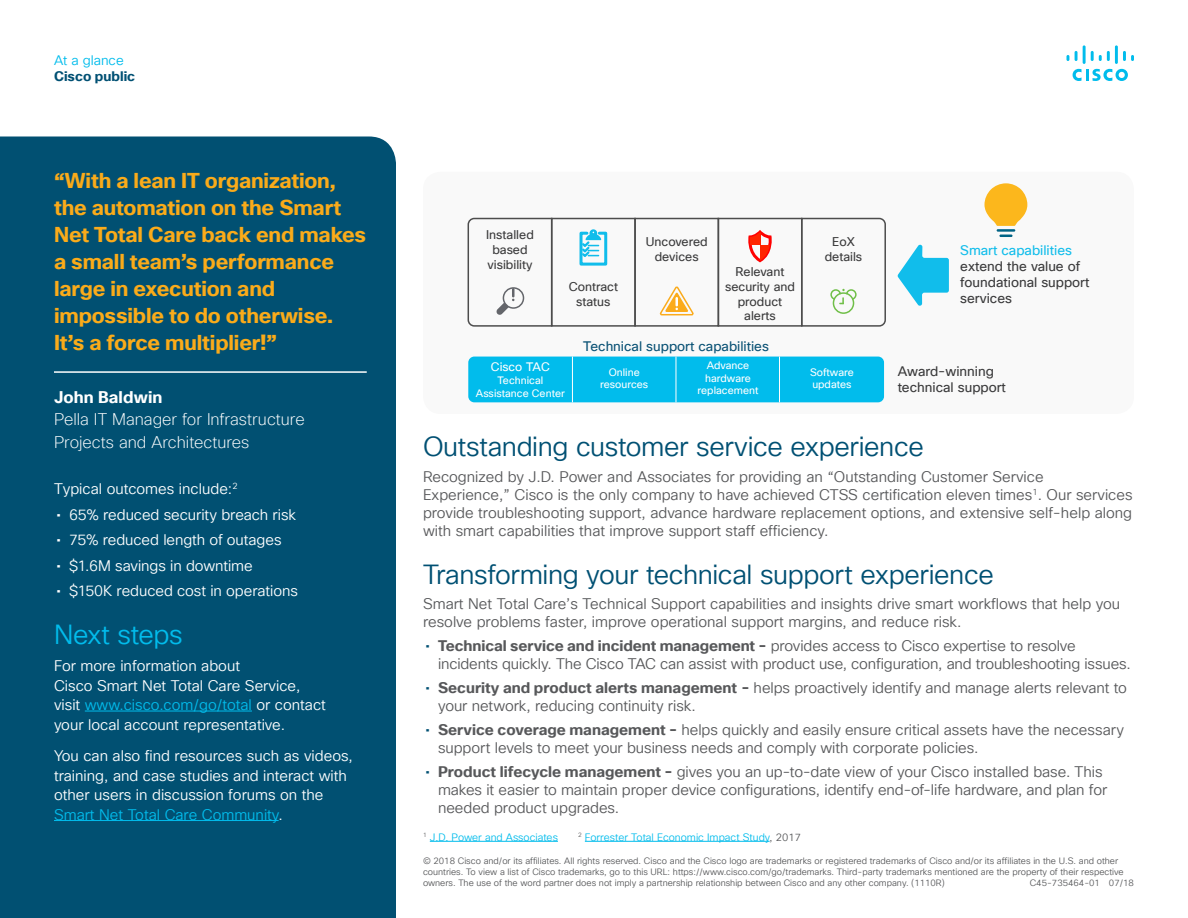
<style>
.page{position:relative;width:1188px;height:918px;background:#fff}
.page>*{position:absolute;margin:0;border:0;box-sizing:border-box;transform-origin:0 0}
.Subhead2_Indigo{font:27px "Cisco Sans TT Light";letter-spacing:-.015em;color:#005073}
.Subhead2_Blue{font:27px "Cisco Sans TT Light";letter-spacing:-.015em;color:#01bcec}
.Pull_Quote_Body{font:700 21px/27px "Cisco Sans TT";letter-spacing:-.01em;color:#faab1a}
.Pull_Quote_Author_Ti{font:200 16.5px/22.5px "Cisco Sans TT";color:#fff}
.Pull_Quote_Author_Na{font:700 16.5px "Cisco Sans TT";letter-spacing:.01em;color:#fff}
.Body{font:15px/18px "Cisco Sans TT Light";color:#57585a}
.Body_White{font:15px/19.5px "Cisco Sans TT Light";color:#fff}
.t1{font:13.5px/16.2px "Cisco Sans TT";color:#3a3a3b}
.t2{font:13.5px "Cisco Sans TT";color:#0a5275}
.t3{font:700 13.5px "Cisco Sans TT";color:#005073}
.t4{font:13.5px "Cisco Sans TT Light";color:#01bcec}
.t5{font:12.3px/14.9px "Cisco Sans TT";color:#3a3a3b;text-align:center}
.t6{font:12px "Cisco Sans TT";color:#fff}
.t7{font:10.5px/12.6px "Cisco Sans TT";color:#fff;text-align:center}
.t8{font:10.5px "Cisco Sans TT Light";color:#01bcec}
.t9{font:9px/11.2px "Cisco Sans TT Light";color:#57585a}
.s1{font-family:"Cisco Sans TT"}
.s2{color:#01bcec}
.s3{color:#11bdeb}
.s4{font-family:"Cisco Sans TT";color:#005073}
.s5{font-family:"Cisco Sans TT";font-weight:700}
.s6{color:#57585a}
</style>
<div class="page">
<svg style="left:1073px;top:69px;width:55px;height:12px"></svg>
<svg style="left:1067px;top:55px;width:2px;height:6px"></svg>
<svg style="left:1075px;top:51px;width:3px;height:10px"></svg>
<hr style="left:1083px;top:45px;width:3px;height:19px;background:#01bcec">
<svg style="left:1091px;top:51px;width:19px;height:10px"></svg>
<hr style="left:1115px;top:45px;width:3px;height:19px;background:#01bcec">
<svg style="left:1123px;top:51px;width:11px;height:10px"></svg>
<div style="left:423px;top:172px;width:711px;height:242px;background:#f9f9f9;border-radius:18px"></div>
<svg style="left:984px;top:183px;width:43px;height:43px"></svg>
<hr style="left:997px;top:229px;width:18px;height:3px;background:#006385">
<svg style="left:999px;top:235px;width:14px;height:2px"></svg>
<svg style="left:468px;top:217px;width:85px;height:110px"></svg>
<svg style="left:579px;top:229px;width:29px;height:37px"></svg>
<div style="left:551px;top:218px;width:85px;height:109px;border:2px solid #4d4d4d"></div>
<svg style="left:659px;top:286px;width:35px;height:30px"></svg>
<div style="left:634px;top:218px;width:85px;height:109px;border:2px solid #4d4d4d"></div>
<svg style="left:748px;top:232px;width:24px;height:31px"></svg>
<svg style="left:748px;top:232px;width:12px;height:13px"></svg>
<svg style="left:760px;top:245px;width:12px;height:16px"></svg>
<div style="left:718px;top:218px;width:84px;height:109px;border:2px solid #4d4d4d"></div>
<svg style="left:800px;top:217px;width:86px;height:110px"></svg>
<div style="left:468px;top:357px;width:416px;height:45px;background:#01bcec"></div>
<hr style="left:572px;top:357px;width:1px;height:45px;background:#fff">
<hr style="left:676px;top:357px;width:1px;height:45px;background:#fff">
<hr style="left:779px;top:357px;width:1px;height:45px;background:#fff">
<svg style="left:898px;top:244px;width:51px;height:62px"></svg>
<div style="left:0;top:136px;width:396px;height:782px;background:#015072"></div>
<hr style="left:54px;top:371px;width:313px;height:2px;background:#fff">
<hr style="left:85px;top:711px;width:167px;height:1px;background:#01bcec">
<hr style="left:54px;top:820px;width:225px;height:1px;background:#01bcec">
<hr style="left:430px;top:841px;width:128px;height:1px;background:#01bcec">
<hr style="left:585px;top:841px;width:185px;height:1px;background:#01bcec">
<p class="t4" style="left:54px;top:51px;width:71px">At a glance</p>
<p class="t3" style="left:54px;top:67px;width:83px">Cisco public</p>
<p class="Pull_Quote_Body" style="left:54px;top:168px;width:314px">“With a lean IT organization, the automation on the Smart<br>Net Total Care back end makes a small team’s performance large in execution and impossible to do otherwise.<br>It’s a force multiplier!”</p>
<p class="Pull_Quote_Author_Na" style="left:54px;top:386px;width:110px">John Baldwin</p>
<p class="Pull_Quote_Author_Ti" style="left:54px;top:409px;width:252px">Pella IT Manager for Infrastructure<br>Projects and Architectures</p>
<p class="Body_White" style="left:54px;top:480px;width:185px">Typical outcomes include:<sup>2</sup></p>
<p class="Body_White" style="left:56px;top:505px;width:241px"><span class="s1">•</span> 65% reduced security breach risk</p>
<p class="Body_White" style="left:56px;top:531px;width:227px"><span class="s1">•</span> 75% reduced length of outages</p>
<p class="Body_White" style="left:56px;top:556px;width:198px"><span class="s1">•</span> $1.6M savings in downtime</p>
<p class="Body_White" style="left:56px;top:582px;width:243px"><span class="s1">•</span> $150K reduced cost in operations</p>
<p class="Subhead2_Blue" style="left:54px;top:617px;width:130px">Next steps</p>
<p class="Body_White" style="left:54px;top:657px;width:273px">For more information about<br>Cisco Smart Net Total Care Service, visit <span class="s2">www.cisco.com/go/total</span> or contact your local account representative.</p>
<p class="Body_White" style="left:54px;top:747px;width:300px">You can also find resources such as videos, training, and case studies and interact with other users in discussion forums on the <span class="s2">Smart Net Total Care Community</span>.</p>
<p class="t5" style="left:486px;top:228px;width:49px">Installed based visibility</p>
<p class="t5" style="left:569px;top:280px;width:51px">Contract status</p>
<p class="t5" style="left:646px;top:235px;width:63px">Uncovered devices</p>
<p class="t5" style="left:725px;top:265px;width:71px">Relevant security and product alerts</p>
<p class="t2" style="left:583px;top:338px;width:187px">Technical support capabilities</p>
<p class="t5" style="left:825px;top:235px;width:39px">EoX details</p>
<p class="t1" style="left:960px;top:242px;width:131px"><span class="s3">Smart capabilities </span>extend the value of foundational support services</p>
<p class="t6" style="left:491px;top:359px;width:60px">Cisco TAC</p>
<p class="t7" style="left:476px;top:374px;width:90px">Technical<br>Assistance Center</p>
<p class="t7" style="left:600px;top:366px;width:50px">Online resources</p>
<p class="t7" style="left:698px;top:360px;width:62px">Advance hardware replacement</p>
<p class="t7" style="left:810px;top:366px;width:45px;text-align:left">Software updates</p>
<p class="Subhead2_Indigo" style="left:423px;top:429px;width:502px">Outstanding customer service experience</p>
<p class="Body" style="left:423px;top:468px;width:711px">Recognized by J.D. Power and Associates for providing an “Outstanding Customer Service Experience,” Cisco is the only company to have achieved CTSS certification eleven times<sup>1</sup>. Our services provide troubleshooting support, advance hardware replacement options, and extensive self-help along with smart capabilities that improve support staff efficiency.</p>
<p class="Subhead2_Indigo" style="left:423px;top:556px;width:572px">Transforming your technical support experience</p>
<p class="Body" style="left:423px;top:595px;width:699px">Smart Net Total Care’s Technical Support capabilities and insights drive smart workflows that help you resolve problems faster, improve operational support margins, and reduce risk.</p>
<p class="Body" style="left:438px;top:637px;width:694px;text-indent:-13px"><span class="s4">•</span> <span class="s5">Technical service and incident management -</span> provides access to Cisco expertise to resolve incidents quickly. The Cisco TAC can assist with product use, configuration, and troubleshooting issues.</p>
<p class="Body" style="left:438px;top:679px;width:690px;text-indent:-13px"><span class="s4">•</span> <span class="s5">Security and product alerts management -</span> helps proactively identify and manage alerts relevant to your network, reducing continuity risk.</p>
<p class="Body" style="left:438px;top:721px;width:688px;text-indent:-13px"><span class="s4">•</span> <span class="s5">Service coverage management -</span> helps quickly and easily ensure critical assets have the necessary support levels to meet your business needs and comply with corporate policies.</p>
<p class="Body" style="left:438px;top:763px;width:671px;text-indent:-13px"><span class="s4">•</span> <span class="s5">Product lifecycle management -</span> gives you an up-to-date view of your Cisco installed base. This makes it easier to maintain proper device configurations, identify end-of-life hardware, and plan for needed product upgrades.</p>
<p class="t1" style="left:898px;top:363px;width:110px">Award-winning technical support</p>
<p class="t8" style="left:423px;top:830px;width:136px"><sup>1</sup> J.D. Power and Associates</p>
<p class="t8" style="left:578px;top:830px;width:224px"><sup>2</sup> Forrester Total Economic Impact Study<span class="s6">, 2017</span></p>
<p class="t9" style="left:423px;top:855px;width:702px">© 2018 Cisco and/or its affiliates. All rights reserved. Cisco and the Cisco logo are trademarks or registered trademarks of Cisco and/or its affiliates in the U.S. and other countries. To view a list of Cisco trademarks, go to this URL: https://www.cisco.com/go/trademarks. Third-party trademarks mentioned are the property of their respective owners. The use of the word partner does not imply a partnership relationship between Cisco and any other company. (1110R)</p>
<p class="t9" style="left:1030px;top:878px;width:106px">C45-735464-01 07/18</p>
</div>
